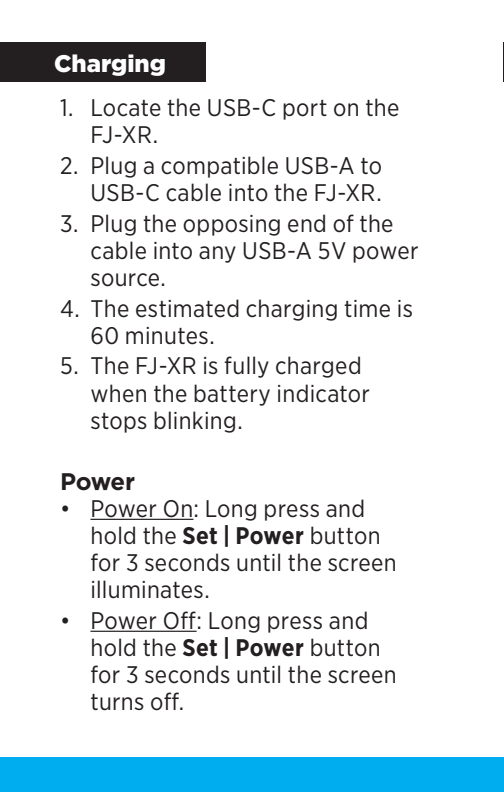
<style>
.page{position:relative;width:504px;height:792px;background:#fff}
.page>*{position:absolute;margin:0;border:0;box-sizing:border-box;transform-origin:0 0}
.t1{font:24px/27.2px "Gotham Narrow";letter-spacing:.015em;color:#231f20}
.t2{font:900 24px "Gotham";color:#fff}
.t3{font:700 24px "Gotham";letter-spacing:-.025em;color:#231f20}
.s1{font-weight:700}
</style>
<div class="page">
<hr style="left:90px;top:519px;width:103px;height:1px;background:#231f20">
<hr style="left:90px;top:631px;width:107px;height:1px;background:#231f20">
<div style="left:0;top:757px;width:504px;height:35px;background:#00aeef"></div>
<div style="left:0;top:42px;width:205px;height:40px;background:#231f20"></div>
<hr style="left:503px;top:42px;width:1px;height:40px;background:#231f20">
<p class="t2" style="left:54px;top:47px;width:114px">Charging</p>
<p class="t1" style="left:90px;top:94px;width:311px;text-indent:-30px">1. Locate the USB-C port on the<br>FJ-XR.</p>
<p class="t1" style="left:60px;top:151px;width:324px;text-align:right">2. Plug a compatible USB-A to<br>USB-C cable into the FJ-XR.</p>
<p class="t1" style="left:90px;top:209px;width:330px;text-indent:-30px">3. Plug the opposing end of the cable into any USB-A 5V power source.</p>
<p class="t1" style="left:90px;top:294px;width:324px;text-indent:-30px">4. The estimated charging time is<br>60 minutes.</p>
<p class="t1" style="left:90px;top:352px;width:281px;text-indent:-30px">5. The FJ-XR is fully charged when the battery indicator stops blinking.</p>
<p class="t3" style="left:60px;top:465px;width:77px">Power</p>
<p class="t1" style="left:90px;top:494px;width:308px;text-indent:-30px">• Power On: Long press and hold the <span class="s1">Set | Power</span> button for 3 seconds until the screen illuminates.</p>
<p class="t1" style="left:90px;top:606px;width:308px;text-indent:-30px">• Power Off: Long press and hold the <span class="s1">Set | Power</span> button for 3 seconds until the screen turns off.</p>
</div>
